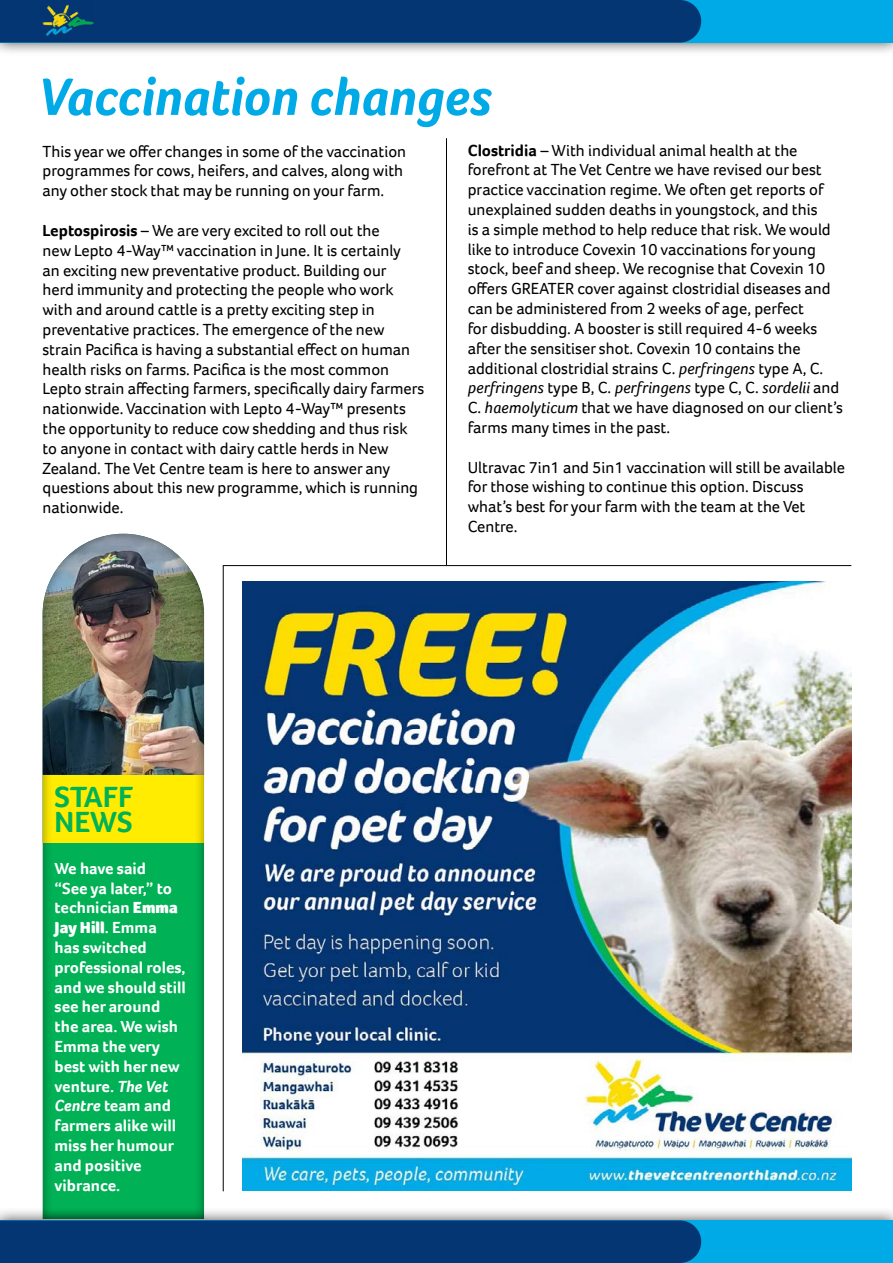
<style>
.page{position:relative;width:893px;height:1263px;background:#fff}
.page>*{position:absolute;margin:0;border:0;box-sizing:border-box;transform-origin:0 0}
.t1{font:italic 700 54px "Foco";color:#00aae7}
.t2{font:700 30px/25.5px "Foco";color:#00b156}
.t3{font:16.5px/19.8px "Foco";color:#000}
.t4{font:700 16.5px/19.8px "Foco";color:#fff}
.s1{font-weight:700}
.s2{font-style:italic}
.s3{font-weight:900}
</style>
<div class="page">
<hr style="left:446px;top:138px;width:1px;height:427px;background:#000">
<hr style="left:223px;top:566px;width:1px;height:625px;background:#000">
<hr style="left:223px;top:565px;width:628px;height:1px;background:#000">
<div style="left:0;top:0;width:893px;height:57px;background:#000;opacity:.75"></div>
<div style="left:0;top:0;width:893px;height:43px;background:#00aae7"></div>
<div style="left:0;top:0;width:701px;height:43px;background:#043673"></div>
<img style="left:38px;top:0;width:57px;height:43px">
<div style="left:32px;top:522px;width:174px;height:709px;background:#000;opacity:.5"></div>
<img style="left:242px;top:582px;width:609px;height:609px">
<div style="left:0;top:1206px;width:893px;height:57px;background:#000;opacity:.75"></div>
<div style="left:0;top:1220px;width:893px;height:43px;background:#00aae7"></div>
<div style="left:0;top:1220px;width:701px;height:43px;background:#043673"></div>
<h1 class="t1" style="left:38px;top:61px;width:455px">Vaccination changes</h1>
<p class="t3" style="left:43px;top:141px;width:365px">This year we offer changes in some of the vaccination programmes for cows, heifers, and calves, along with any other stock that may be running on your farm.</p>
<p class="t3" style="left:43px;top:220px;width:383px"><span class="s1">Leptospirosis</span> – We are very excited to roll out the<br>new Lepto 4-Way™ vaccination in June. It is certainly<br>an exciting new preventative product. Building our<br>herd immunity and protecting the people who work with and around cattle is a pretty exciting step in preventative practices. The emergence of the new strain Pacifica is having a substantial effect on human health risks on farms. Pacifica is the most common Lepto strain affecting farmers, specifically dairy farmers nationwide. Vaccination with Lepto 4-Way™ presents the opportunity to reduce cow shedding and thus risk to anyone in contact with dairy cattle herds in New Zealand. The Vet Centre team is here to answer any questions about this new programme, which is running nationwide.</p>
<p class="t3" style="left:468px;top:140px;width:377px"><span class="s1">Clostridia</span> – With individual animal health at the forefront at The Vet Centre we have revised our best practice vaccination regime. We often get reports of unexplained sudden deaths in youngstock, and this<br>is a simple method to help reduce that risk. We would like to introduce Covexin 10 vaccinations for young stock, beef and sheep. We recognise that Covexin 10 offers GREATER cover against clostridial diseases and can be administered from 2 weeks of age, perfect<br>for disbudding. A booster is still required 4-6 weeks after the sensitiser shot. Covexin 10 contains the additional clostridial strains C. <span class="s2">perfringens</span> type A, C. <span class="s2">perfringens</span> type B, C. <span class="s2">perfringens</span> type C, C. <span class="s2">sordelii</span> and C. <span class="s2">haemolyticum</span> that we have diagnosed on our client’s farms many times in the past.</p>
<p class="t3" style="left:468px;top:457px;width:379px">Ultravac 7in1 and 5in1 vaccination will still be available for those wishing to continue this option. Discuss what’s best for your farm with the team at the Vet Centre.</p>
<h2 class="t2" style="left:55px;top:783px;width:80px">STAFF<br>NEWS</h2>
<p class="t4" style="left:55px;top:858px;width:133px">We have said<br>“See ya later,” to technician <span class="s3">Emma<br>Jay Hill</span>. Emma has switched professional roles, and we should still see her around the area. We wish<br>Emma the very best with her new venture. <span class="s2">The Vet<br>Centre</span> team and farmers alike will miss her humour and positive vibrance.</p>
</div>
